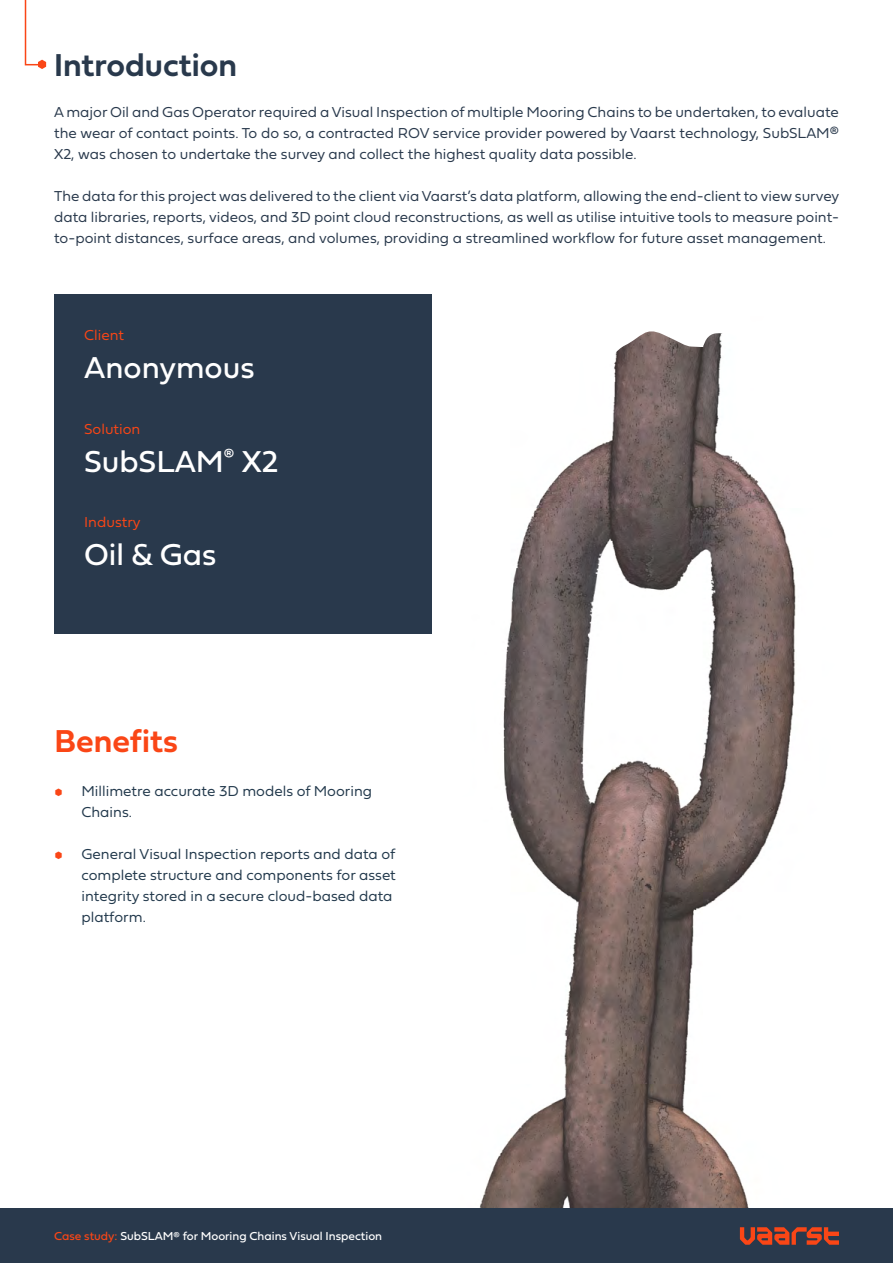
<style>
.page{position:relative;width:893px;height:1263px;background:#fff}
.page>*{position:absolute;margin:0;border:0;box-sizing:border-box;transform-origin:0 0}
.t1{font:33px "Fieldwork Geo Demibold";color:#29394c}
.t2{font:33px "Fieldwork Geo Demibold";color:#fa4616}
.t3{font:31.5px "Fieldwork Geo Regular";color:#fff}
.t4{font:15px/21px "Fieldwork Geo Light";color:#29394c;text-align:justify}
.t5{font:15px/21px "Fieldwork Geo Light";color:#22394c}
.t6{font:15px "Fieldwork Geo Light";color:#fa4616}
.t7{font:12px "Fieldwork Geo Regular";color:#fff}
.s1{color:#fa4616}
.s2{font-size:10.5px}
</style>
<div class="page">
<img style="left:115px;top:316px;width:778px;height:893px">
<div style="left:0;top:1209px;width:893px;height:54px;background:#29394c"></div>
<svg style="left:740px;top:1227px;width:99px;height:18px"></svg>
<svg style="left:24px;top:0;width:23px;height:69px"></svg>
<div style="left:54px;top:294px;width:377px;height:339px;background:#29394c"></div>
<svg style="left:560px;top:316px;width:193px;height:68px"></svg>
<h1 class="t1" style="left:54px;top:39px;width:185px">Introduction</h1>
<p class="t4" style="left:54px;top:101px;width:786px">A major Oil and Gas Operator required a Visual Inspection of multiple Mooring Chains to be undertaken, to evaluate the wear of contact points. To do so, a contracted ROV service provider powered by Vaarst technology, SubSLAM® X2, was chosen to undertake the survey and collect the highest quality data possible.</p>
<p class="t4" style="left:54px;top:185px;width:787px">The data for this project was delivered to the client via Vaarst’s data platform, allowing the end-client to view survey data libraries, reports, videos, and 3D point cloud reconstructions, as well as utilise intuitive tools to measure point&shy;to-point distances, surface areas, and volumes, providing a streamlined workflow for future asset management.</p>
<p class="t6" style="left:84px;top:324px;width:41px">Client</p>
<h2 class="t3" style="left:84px;top:343px;width:172px">Anonymous</h2>
<p class="t6" style="left:84px;top:417px;width:58px">Solution</p>
<h2 class="t3" style="left:84px;top:436px;width:196px">SubSLAM<sup>®</sup> X2</h2>
<p class="t6" style="left:84px;top:510px;width:58px">Industry</p>
<h2 class="t3" style="left:84px;top:530px;width:134px">Oil &amp; Gas</h2>
<h1 class="t2" style="left:54px;top:715px;width:125px">Benefits</h1>
<p class="t5" style="left:81px;top:780px;width:292px;text-indent:-27px"><span class="s1">⬢</span> Millimetre accurate 3D models of Mooring<br>Chains.</p>
<p class="t5" style="left:81px;top:843px;width:316px;text-indent:-27px"><span class="s1">⬢</span> General Visual Inspection reports and data of complete structure and components for asset integrity stored in a secure cloud-based data platform.</p>
<p class="t7" style="left:54px;top:1227px;width:330px"><span class="s1">Case study:</span> SubSLAM<span class="s2">®</span> for Mooring Chains Visual Inspection</p>
</div>
